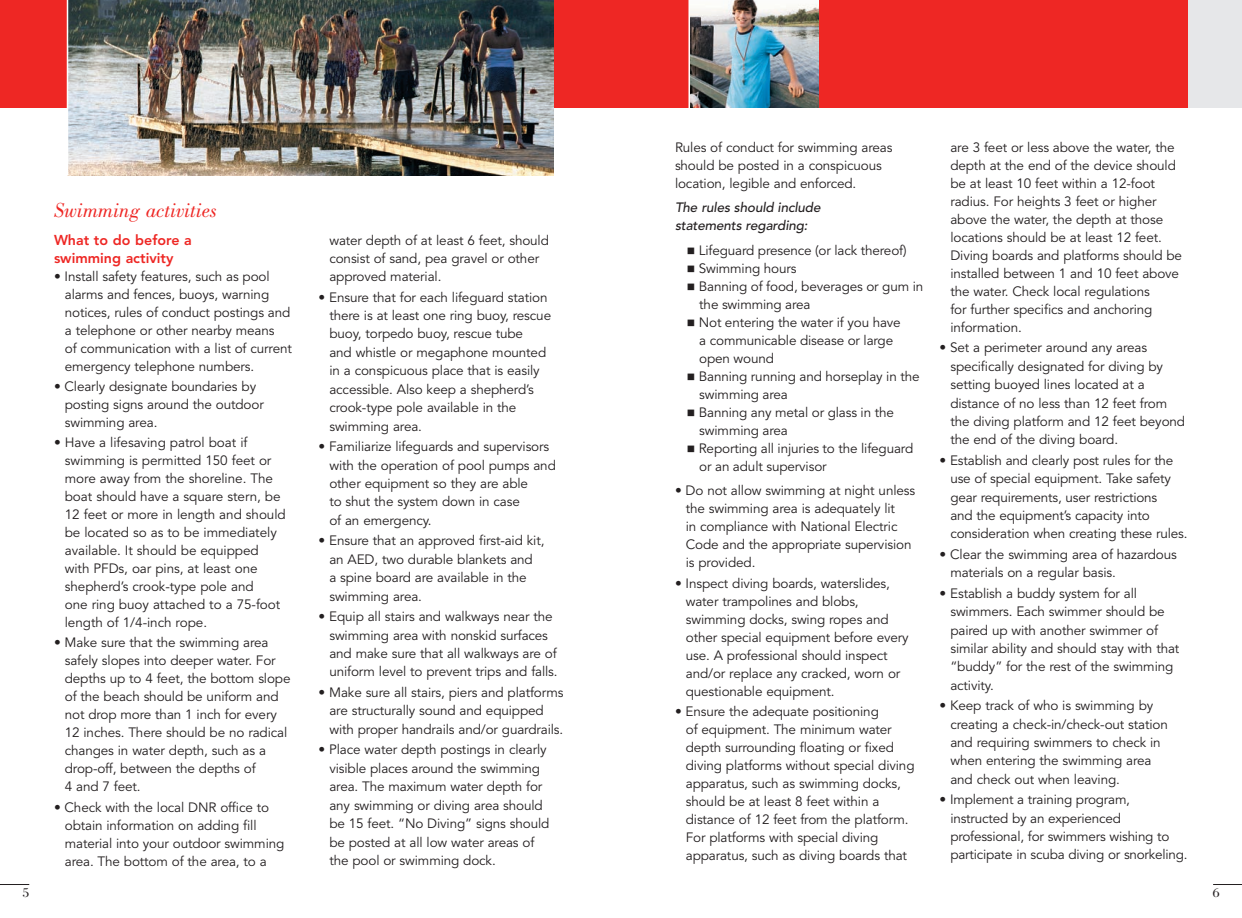
<style>
.page{position:relative;width:1242px;height:918px;background:#fff}
.page>*{position:absolute;margin:0;border:0;box-sizing:border-box;transform-origin:0 0}
.SubHead{font:italic 21px "Bodoni Std";color:#ee2724}
.SubHead-2{font:800 14.25px/18px "Avenir LT Std";color:#ee2724}
.Bullets{font:13.5px/18px "Avenir LT Std";letter-spacing:-.01em;color:#231f20}
.Body{font:13.5px/18px "Avenir LT Std";letter-spacing:-.01em;color:#231f20}
.Body-2{font:italic 500 13.5px/18px "Avenir LT Std";letter-spacing:-.01em;color:#231f20}
.t1{font:13.5px "Bodoni Std";color:#231f20}
</style>
<div class="page">
<div style="left:621px;top:0;width:621px;height:108px;background:#ee2724"></div>
<img style="left:690px;top:0;width:128px;height:108px">
<div style="left:1188px;top:0;width:54px;height:108px;background:#e6e7e9"></div>
<svg style="left:1213px;top:884px;width:29px;height:1px"></svg>
<div style="left:0;top:0;width:621px;height:108px;background:#ee2724"></div>
<svg style="left:0;top:884px;width:29px;height:1px"></svg>
<img style="left:68px;top:0;width:485px;height:176px">
<hr style="left:67px;top:0;width:1px;height:176px;background:#fff">
<hr style="left:688px;top:0;width:2px;height:108px;background:#fff">
<p class="t1" style="left:22px;top:885px;width:8px">5</p>
<p class="SubHead" style="left:54px;top:199px;width:165px">Swimming activities</p>
<p class="SubHead-2" style="left:54px;top:231px;width:139px">What to do before a swimming activity</p>
<p class="Bullets" style="left:65px;top:268px;width:229px;text-indent:-11px">• Install safety features, such as pool alarms and fences, buoys, warning notices, rules of conduct postings and a telephone or other nearby means<br>of communication with a list of current emergency telephone numbers.</p>
<p class="Bullets" style="left:65px;top:378px;width:201px;text-indent:-11px">• Clearly designate boundaries by posting signs around the outdoor swimming area.</p>
<p class="Bullets" style="left:65px;top:434px;width:223px;text-indent:-11px">• Have a lifesaving patrol boat if swimming is permitted 150 feet or more away from the shoreline. The boat should have a square stern, be<br>12 feet or more in length and should be located so as to be immediately available. It should be equipped with PFDs, oar pins, at least one shepherd’s crook-type pole and<br>one ring buoy attached to a 75-foot length of 1/4-inch rope.</p>
<p class="Bullets" style="left:65px;top:634px;width:227px;text-indent:-11px">• Make sure that the swimming area safely slopes into deeper water. For depths up to 4 feet, the bottom slope of the beach should be uniform and not drop more than 1 inch for every<br>12 inches. There should be no radical changes in water depth, such as a drop-off, between the depths of<br>4 and 7 feet.</p>
<p class="Bullets" style="left:65px;top:798px;width:221px;text-indent:-11px">• Check with the local DNR office to obtain information on adding fill material into your outdoor swimming area. The bottom of the area, to a</p>
<p class="Bullets" style="left:329px;top:232px;width:221px">water depth of at least 6 feet, should consist of sand, pea gravel or other approved material.</p>
<p class="Bullets" style="left:329px;top:288px;width:223px;line-height:18.5px;text-indent:-11px">• Ensure that for each lifeguard station there is at least one ring buoy, rescue buoy, torpedo buoy, rescue tube<br>and whistle or megaphone mounted in a conspicuous place that is easily accessible. Also keep a shepherd’s crook-type pole available in the swimming area.</p>
<p class="Bullets" style="left:329px;top:438px;width:228px;line-height:18.5px;text-indent:-11px">• Familiarize lifeguards and supervisors with the operation of pool pumps and other equipment so they are able<br>to shut the system down in case<br>of an emergency.</p>
<p class="Bullets" style="left:329px;top:532px;width:217px;line-height:18.5px;text-indent:-11px">• Ensure that an approved first-aid kit, an AED, two durable blankets and<br>a spine board are available in the swimming area.</p>
<p class="Bullets" style="left:329px;top:608px;width:230px;line-height:18.5px;text-indent:-11px">• Equip all stairs and walkways near the swimming area with nonskid surfaces and make sure that all walkways are of uniform level to prevent trips and falls.</p>
<p class="Bullets" style="left:329px;top:684px;width:236px;line-height:18.5px;text-indent:-11px">• Make sure all stairs, piers and platforms are structurally sound and equipped with proper handrails and/or guardrails.</p>
<p class="Bullets" style="left:329px;top:741px;width:222px;line-height:18.5px;text-indent:-11px">• Place water depth postings in clearly visible places around the swimming area. The maximum water depth for any swimming or diving area should be 15 feet. “No Diving” signs should be posted at all low water areas of the pool or swimming dock.</p>
<p class="Body" style="left:675px;top:139px;width:219px">Rules of conduct for swimming areas should be posted in a conspicuous location, legible and enforced.</p>
<p class="Body-2" style="left:675px;top:199px;width:147px">The rules should include statements regarding:</p>
<p class="Bullets" style="left:687px;top:242px;width:221px">■ Lifeguard presence (or lack thereof)</p>
<p class="Bullets" style="left:687px;top:260px;width:111px">■ Swimming hours</p>
<p class="Bullets" style="left:699px;top:278px;width:226px;text-indent:-12px">■ Banning of food, beverages or gum in the swimming area</p>
<p class="Bullets" style="left:699px;top:314px;width:203px;text-indent:-12px">■ Not entering the water if you have a communicable disease or large open wound</p>
<p class="Bullets" style="left:699px;top:368px;width:222px;text-indent:-12px">■ Banning running and horseplay in the swimming area</p>
<p class="Bullets" style="left:699px;top:404px;width:196px;text-indent:-12px">■ Banning any metal or glass in the swimming area</p>
<p class="Bullets" style="left:699px;top:440px;width:216px;text-indent:-12px">■ Reporting all injuries to the lifeguard or an adult supervisor</p>
<p class="Bullets" style="left:686px;top:482px;width:231px;text-indent:-11px">• Do not allow swimming at night unless the swimming area is adequately lit<br>in compliance with National Electric<br>Code and the appropriate supervision is provided.</p>
<p class="Bullets" style="left:686px;top:574px;width:225px;text-indent:-11px">• Inspect diving boards, waterslides, water trampolines and blobs, swimming docks, swing ropes and other special equipment before every use. A professional should inspect and/or replace any cracked, worn or questionable equipment.</p>
<p class="Bullets" style="left:686px;top:702px;width:230px;text-indent:-11px">• Ensure the adequate positioning<br>of equipment. The minimum water depth surrounding floating or fixed diving platforms without special diving apparatus, such as swimming docks, should be at least 8 feet within a distance of 12 feet from the platform.<br>For platforms with special diving apparatus, such as diving boards that</p>
<p class="Bullets" style="left:950px;top:139px;width:233px">are 3 feet or less above the water, the depth at the end of the device should be at least 10 feet within a 12-foot radius. For heights 3 feet or higher above the water, the depth at those locations should be at least 12 feet.<br>Diving boards and platforms should be installed between 1 and 10 feet above the water. Check local regulations<br>for further specifics and anchoring information.</p>
<p class="Bullets" style="left:950px;top:339px;width:236px;text-indent:-11px">• Set a perimeter around any areas specifically designated for diving by setting buoyed lines located at a distance of no less than 12 feet from the diving platform and 12 feet beyond the end of the diving board.</p>
<p class="Bullets" style="left:950px;top:451px;width:239px;line-height:18.5px;text-indent:-11px">• Establish and clearly post rules for the use of special equipment. Take safety gear requirements, user restrictions<br>and the equipment’s capacity into consideration when creating these rules.</p>
<p class="Bullets" style="left:950px;top:546px;width:228px;text-indent:-11px">• Clear the swimming area of hazardous materials on a regular basis.</p>
<p class="Bullets" style="left:950px;top:584px;width:231px;text-indent:-11px">• Establish a buddy system for all swimmers. Each swimmer should be paired up with another swimmer of similar ability and should stay with that “buddy” for the rest of the swimming activity.</p>
<p class="Bullets" style="left:950px;top:697px;width:219px;text-indent:-11px">• Keep track of who is swimming by creating a check-in/check-out station and requiring swimmers to check in when entering the swimming area and check out when leaving.</p>
<p class="Bullets" style="left:950px;top:791px;width:239px;text-indent:-11px">• Implement a training program, instructed by an experienced professional, for swimmers wishing to participate in scuba diving or snorkeling.</p>
<p class="t1" style="left:1213px;top:885px;width:8px">6</p>
</div>
